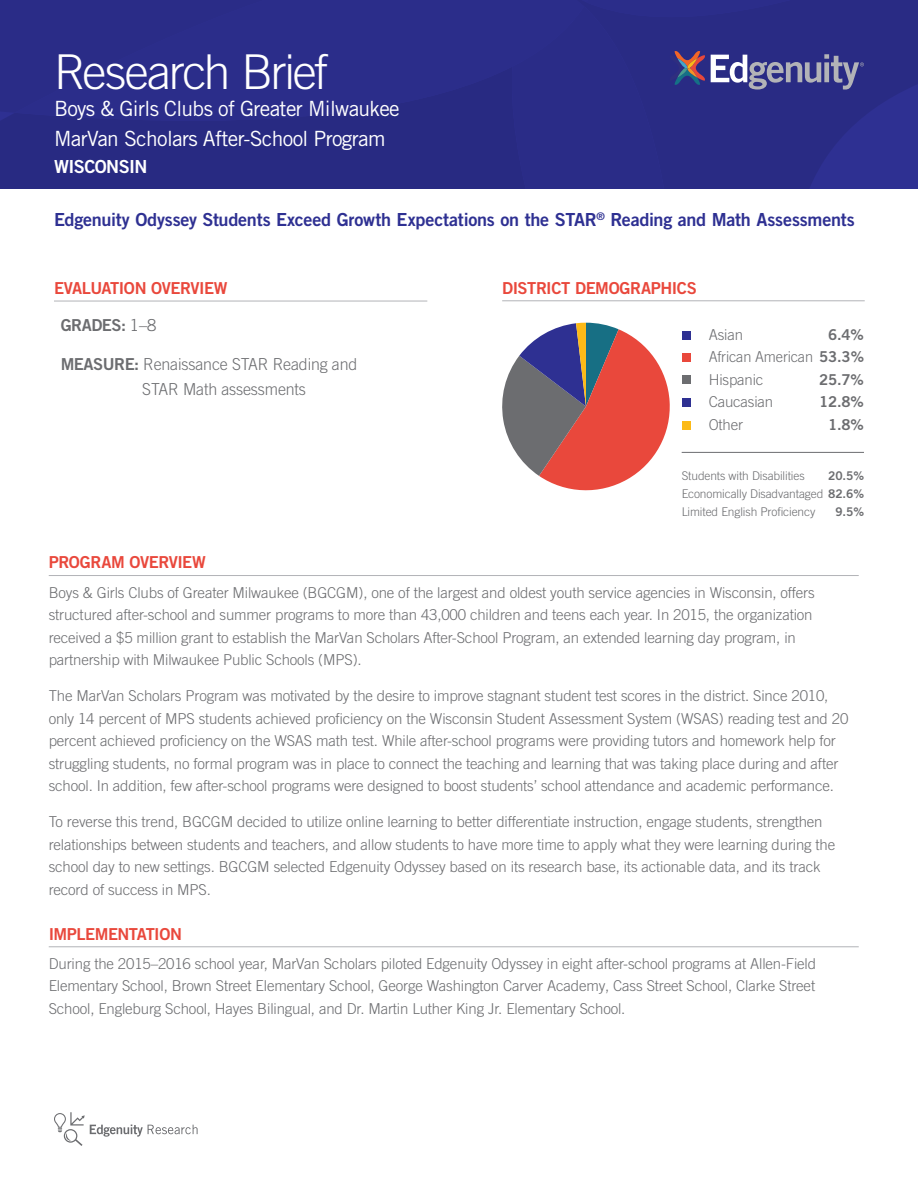
<style>
.page{position:relative;width:918px;height:1188px;background:#fff}
.page>*{position:absolute;margin:0;border:0;box-sizing:border-box;transform-origin:0 0}
.t1{font:300 48px "Trade Gothic LT Std";letter-spacing:-.05em;color:#fff}
.t2{font:21px/30px "Trade Gothic LT Std";letter-spacing:-.03em;color:#fff}
.t3{font:18px "Trade Gothic LT Std Bd 2";letter-spacing:-.015em;color:#2e3092}
.t4{font:18px "Trade Gothic LT Std Bd 2";letter-spacing:-.03em;color:#fff}
.t5{font:16.5px "Trade Gothic LT Std Bd 2";letter-spacing:-.03em;color:#e9483c}
.t6{font:300 16.5px/25.5px "Trade Gothic LT Std";letter-spacing:-.01em;color:#6c6d70}
.t7{font:16.5px "Trade Gothic LT Std Bd 2";letter-spacing:-.03em;color:#6c6d70}
.t8{font:300 15px/22.5px "Trade Gothic LT Pro";letter-spacing:-.01em;color:#6c6d70}
.t9{font:15px "Trade Gothic LT Pro Bd 2";color:#6c6d70}
.t10{font:300 12px/18px "Trade Gothic LT Pro";letter-spacing:-.01em;color:#6c6d70}
.t11{font:12px "Trade Gothic LT Pro Bd 2";color:#6c6d70}
.s1{font-family:"Trade Gothic LT Std";font-weight:300}
.s2{font-family:"Trade Gothic LT Std Bd 2";font-weight:400}
.s3{font-family:"Trade Gothic LT Pro Bd 2";font-weight:400}
</style>
<div class="page">
<svg style="left:54px;top:1112px;width:144px;height:34px"></svg>
<div style="left:0;top:67px;width:419px;height:122px;background:#282a82"></div>
<div style="left:15px;top:0;width:404px;height:151px;background:#2b2d8a"></div>
<hr style="left:49px;top:575px;width:810px;height:1px;background:#b2b3b7">
<hr style="left:49px;top:946px;width:810px;height:1px;background:#b2b3b7">
<svg style="left:419px;top:0;width:499px;height:189px;background:#2d2f87"></svg>
<hr style="left:502px;top:300px;width:363px;height:1px;background:#b2b3b7">
<hr style="left:682px;top:452px;width:182px;height:1px;background:#6c6d70">
<div style="left:682px;top:331px;width:9px;height:9px;background:#2e3092"></div>
<div style="left:682px;top:353px;width:9px;height:9px;background:#e9483c"></div>
<div style="left:682px;top:375px;width:9px;height:9px;background:#6c6d70"></div>
<div style="left:682px;top:398px;width:9px;height:9px;background:#2e3092"></div>
<div style="left:682px;top:421px;width:9px;height:9px;background:#fcba17"></div>
<hr style="left:54px;top:301px;width:373px;height:1px;background:#b2b3b7">
<svg style="left:502px;top:323px;width:168px;height:168px"></svg>
<h1 class="t1" style="left:54px;top:43px;width:275px">Research Brief</h1>
<h2 class="t2" style="left:54px;top:94px;width:347px">Boys &amp; Girls Clubs of Greater Milwaukee<br>MarVan Scholars After-School Program</h2>
<p class="t4" style="left:54px;top:156px;width:95px">WISCONSIN</p>
<p class="t3" style="left:54px;top:209px;width:802px">Edgenuity Odyssey Students Exceed Growth Expectations on the STAR<sup>®</sup> Reading and Math Assessments</p>
<p class="t5" style="left:54px;top:278px;width:175px">EVALUATION OVERVIEW</p>
<p class="t7" style="left:61px;top:315px;width:97px">GRADES: <span class="s1">1–8</span></p>
<p class="t6" style="left:142px;top:351px;width:217px;text-indent:-82px"><span class="s2">MEASURE:</span> Renaissance STAR Reading and<br>STAR Math assessments</p>
<p class="t5" style="left:502px;top:278px;width:196px">DISTRICT DEMOGRAPHICS</p>
<p class="t8" style="left:709px;top:323px;width:36px">Asian</p>
<p class="t9" style="left:828px;top:325px;width:37px">6.4%</p>
<p class="t8" style="left:709px;top:345px;width:157px">African American <span class="s3">53.3%<br></span>Hispanic</p>
<p class="t9" style="left:819px;top:370px;width:46px">25.7%</p>
<p class="t8" style="left:709px;top:390px;width:66px">Caucasian</p>
<p class="t9" style="left:819px;top:392px;width:46px">12.8%</p>
<p class="t8" style="left:709px;top:413px;width:36px">Other</p>
<p class="t9" style="left:828px;top:415px;width:37px">1.8%</p>
<p class="t10" style="left:682px;top:466px;width:125px">Students with Disabilities</p>
<p class="t11" style="left:828px;top:468px;width:37px">20.5%</p>
<p class="t10" style="left:682px;top:484px;width:184px">Economically Disadvantaged <span class="s3">82.6%<br></span>Limited English Proficiency</p>
<p class="t11" style="left:835px;top:504px;width:30px">9.5%</p>
<p class="t5" style="left:49px;top:552px;width:159px">PROGRAM OVERVIEW</p>
<p class="t8" style="left:49px;top:581px;width:768px">Boys &amp; Girls Clubs of Greater Milwaukee (BGCGM), one of the largest and oldest youth service agencies in Wisconsin, offers structured after-school and summer programs to more than 43,000 children and teens each year. In 2015, the organization received a $5 million grant to establish the MarVan Scholars After-School Program, an extended learning day program, in partnership with Milwaukee Public Schools (MPS).</p>
<p class="t8" style="left:49px;top:684px;width:801px">The MarVan Scholars Program was motivated by the desire to improve stagnant student test scores in the district. Since 2010, only 14 percent of MPS students achieved proficiency on the Wisconsin Student Assessment System (WSAS) reading test and 20 percent achieved proficiency on the WSAS math test. While after-school programs were providing tutors and homework help for struggling students, no formal program was in place to connect the teaching and learning that was taking place during and after school. In addition, few after-school programs were designed to boost students’ school attendance and academic performance.</p>
<p class="t8" style="left:49px;top:810px;width:788px">To reverse this trend, BGCGM decided to utilize online learning to better differentiate instruction, engage students, strengthen relationships between students and teachers, and allow students to have more time to apply what they were learning during the school day to new settings. BGCGM selected Edgenuity Odyssey based on its research base, its actionable data, and its track record of success in MPS.</p>
<p class="t5" style="left:49px;top:924px;width:135px">IMPLEMENTATION</p>
<p class="t8" style="left:49px;top:952px;width:769px;text-align:justify">During the 2015–2016 school year, MarVan Scholars piloted Edgenuity Odyssey in eight after-school programs at Allen-Field Elementary School, Brown Street Elementary School, George Washington Carver Academy, Cass Street School, Clarke Street School, Engleburg School, Hayes Bilingual, and Dr. Martin Luther King Jr. Elementary School.</p>
</div>
